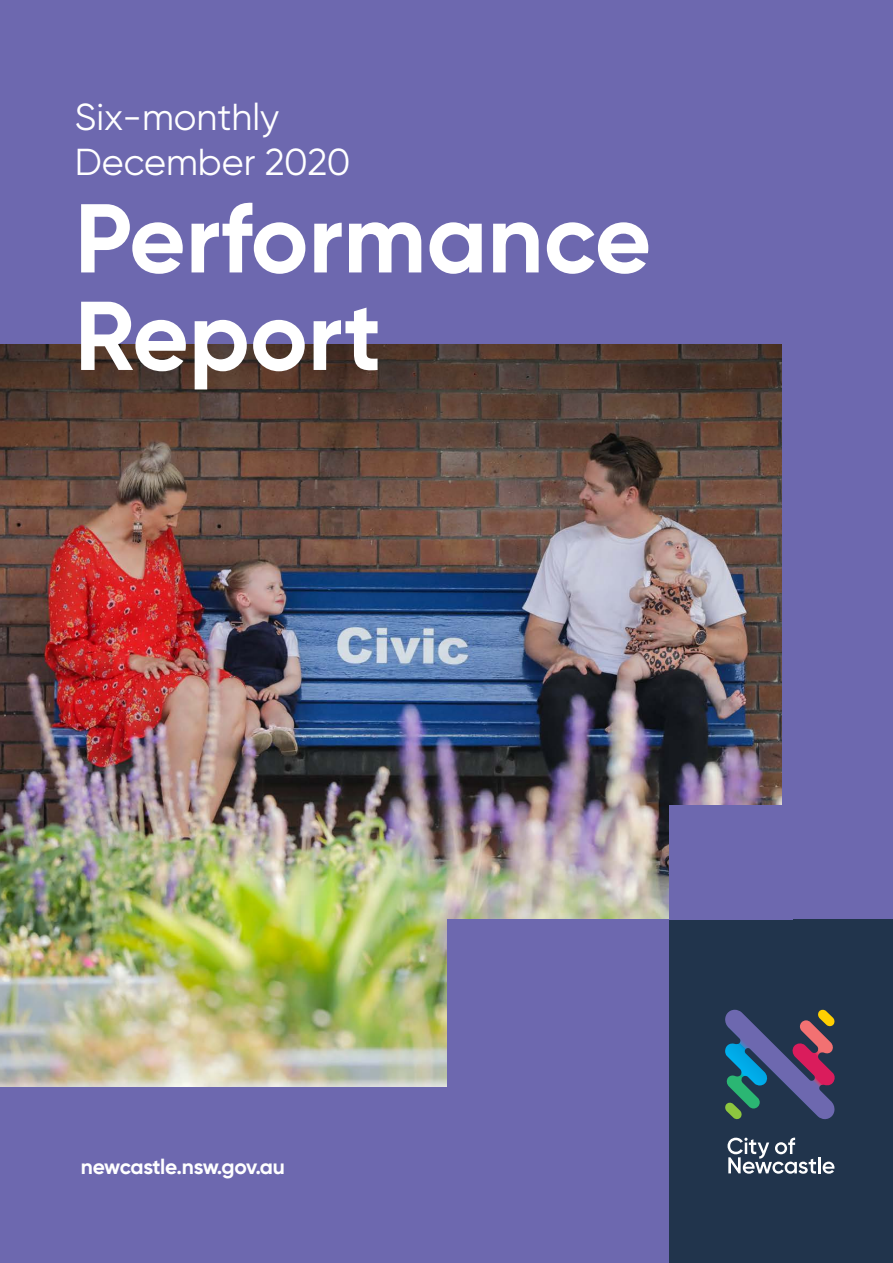
<style>
.page{position:relative;width:893px;height:1263px;background:#6d68af}
.page>*{position:absolute;margin:0;border:0;box-sizing:border-box;transform-origin:0 0}
.t1{font:700 97.5px/97.5px "Gilroy";color:#fff}
.t2{font:37.5px/45px "Gilroy";color:#fff}
.t3{font:700 21px "Gilroy";letter-spacing:-.02em;color:#fff}
</style>
<div class="page">
<img style="left:0;top:508px;width:781px;height:578px">
<div style="left:447px;top:919px;width:223px;height:228px;background:#6d68af"></div>
<div style="left:670px;top:919px;width:223px;height:344px;background:#21344c"></div>
<svg style="left:727px;top:1137px;width:89px;height:37px"></svg>
<hr style="left:818px;top:1157px;width:3px;height:16px;background:#fff">
<svg style="left:823px;top:1161px;width:11px;height:13px"></svg>
<svg style="left:725px;top:1009px;width:110px;height:111px"></svg>
<svg style="left:0;top:344px;width:781px;height:164px;background:#5b4339"></svg>
<div style="left:670px;top:805px;width:123px;height:114px;background:#6d68af"></div>
<p class="t2" style="left:75px;top:94px;width:277px">Six-monthly<br>December 2020</p>
<h1 class="t1" style="left:75px;top:189px;width:578px">Performance<br>Report</h1>
<p class="t3" style="left:81px;top:1153px;width:206px">newcastle.nsw.gov.au</p>
</div>
